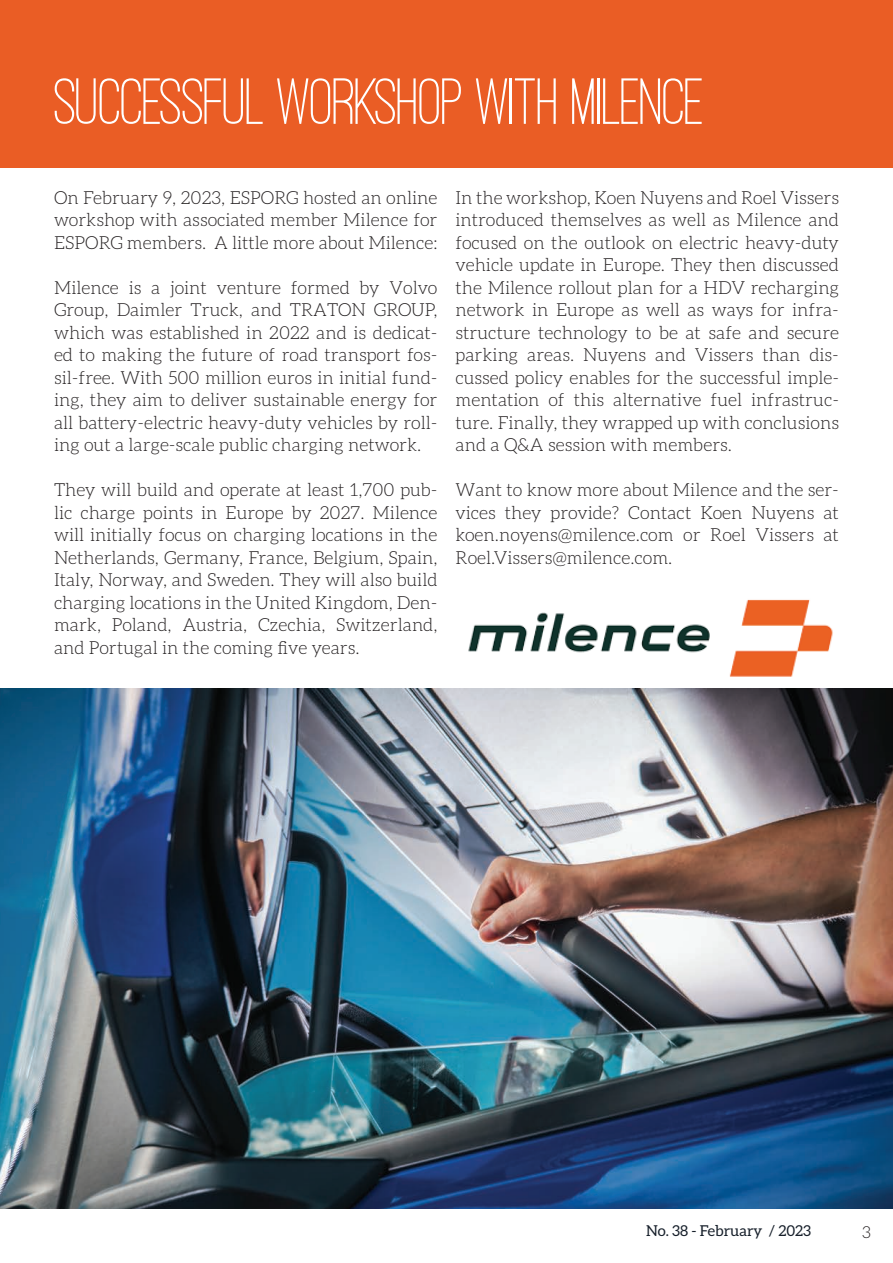
<style>
.page{position:relative;width:893px;height:1263px;background:#fff}
.page>*{position:absolute;margin:0;border:0;box-sizing:border-box;transform-origin:0 0}
.t1{font:500 67.5px "Ostrich Sans";letter-spacing:-.02em;color:#fff}
.t2{font:300 18px/22.5px "Aleo";color:#231f20;text-align:justify}
.t3{font:300 16.5px "Aleo";color:#231f20}
.t4{font:15px "Aleo";color:#17202b}
</style>
<div class="page">
<div style="left:0;top:0;width:893px;height:168px;background:#ea5d25"></div>
<img style="left:457px;top:599px;width:419px;height:90px">
<img style="left:0;top:689px;width:893px;height:520px">
<h1 class="t1" style="left:54px;top:69px;width:653px">SUCCESSFUL WORKSHOP WITH MILENCE</h1>
<p class="t2" style="left:54px;top:186px;width:385px">On February 9, 2023, ESPORG hosted an online workshop with associated member Milence for ESPORG members. A little more about Milence:</p>
<p class="t2" style="left:54px;top:276px;width:385px">Milence is a joint venture formed by Volvo Group, Daimler Truck, and TRATON GROUP, which was established in 2022 and is dedicat&shy;ed to making the future of road transport fos&shy;sil-free. With 500 million euros in initial fund&shy;ing, they aim to deliver sustainable energy for all battery-electric heavy-duty vehicles by roll&shy;ing out a large-scale public charging network.</p>
<p class="t2" style="left:54px;top:478px;width:385px">They will build and operate at least 1,700 pub&shy;lic charge points in Europe by 2027. Milence will initially focus on charging locations in the Netherlands, Germany, France, Belgium, Spain, Italy, Norway, and Sweden. They will also build charging locations in the United Kingdom, Den&shy;mark, Poland, Austria, Czechia, Switzerland, and Portugal in the coming five years.</p>
<p class="t2" style="left:455px;top:186px;width:385px">In the workshop, Koen Nuyens and Roel Vissers introduced themselves as well as Milence and focused on the outlook on electric heavy-duty vehicle update in Europe. They then discussed the Milence rollout plan for a HDV recharging network in Europe as well as ways for infra&shy;structure technology to be at safe and secure parking areas. Nuyens and Vissers than dis&shy;cussed policy enables for the successful imple&shy;mentation of this alternative fuel infrastruc&shy;ture. Finally, they wrapped up with conclusions and a Q&amp;A session with members.</p>
<p class="t2" style="left:455px;top:478px;width:385px">Want to know more about Milence and the ser&shy;vices they provide? Contact Koen Nuyens at koen.noyens@milence.com or Roel Vissers at Roel.Vissers@milence.com.</p>
<p class="t4" style="left:646px;top:1222px;width:166px">No. 38 - February / 2023</p>
<p class="t3" style="left:862px;top:1223px;width:10px">3</p>
</div>
